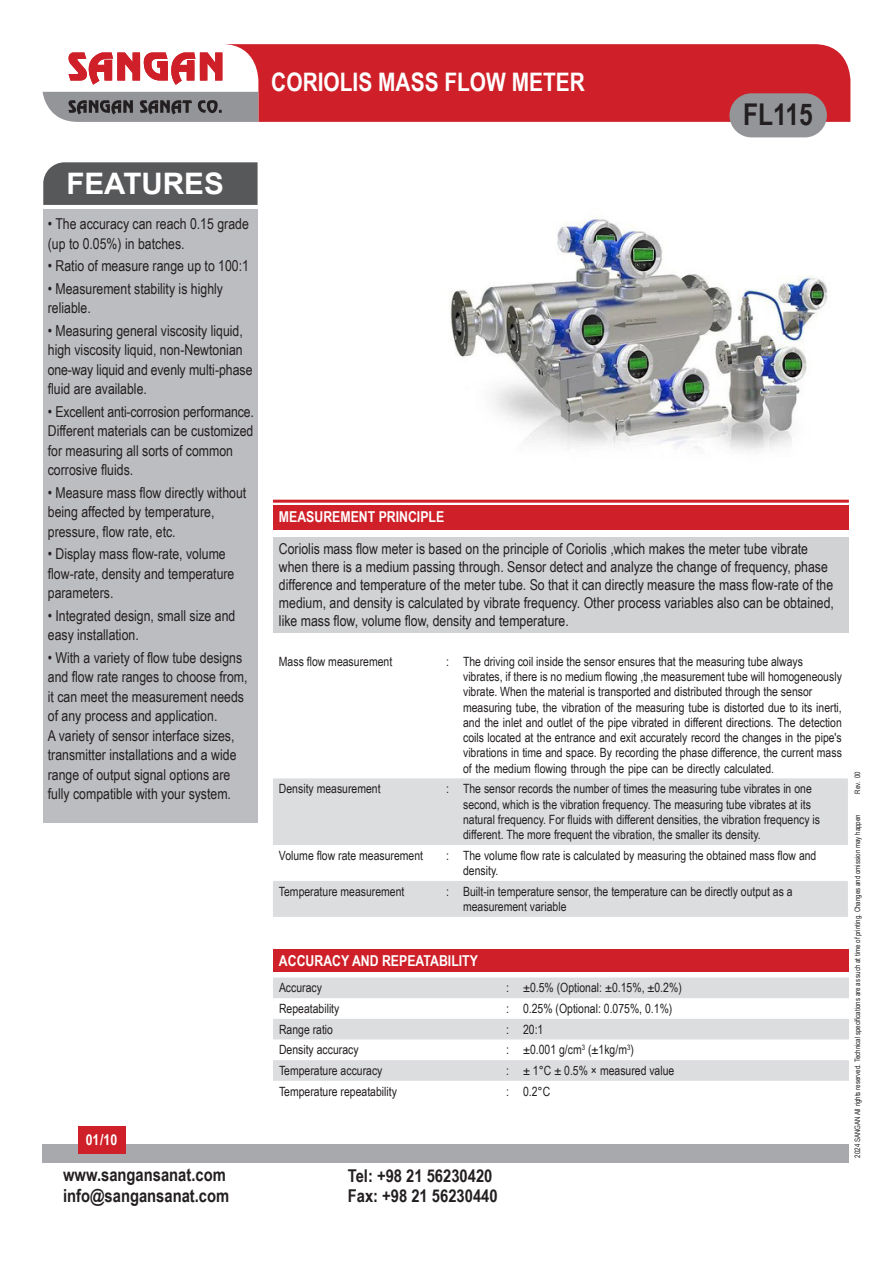
<style>
.page{position:relative;width:893px;height:1263px;background:#fff}
.page>*{position:absolute;margin:0;border:0;box-sizing:border-box;transform-origin:0 0}
.t1{font:700 30px "Arial Narrow";color:#231f20}
.t2{font:700 29.7px "Arial";color:#fff}
.t3{font:700 25.5px "Arial Narrow";color:#fff}
.t4{font:700 18px/21px "Arial Narrow";color:#231f20}
.t5{font:700 17.7px/19.5px "Arial Narrow";color:#231f20}
.t6{font:15px/19.5px "Arial Narrow";color:#231f20}
.t7{font:700 15px "Arial Narrow";color:#fff}
.t8{font:12.75px/15.3px "Arial Narrow";color:#231f20}
.t9{font:7.5px "Arial Narrow";color:#231f20}
</style>
<div class="page">
<div style="left:222px;top:44px;width:628px;height:78px;background:#cf2029"></div>
<svg style="left:68px;top:52px;width:154px;height:33px"></svg>
<div style="left:729px;top:93px;width:98px;height:44px;background:#939598;border-radius:22px"></div>
<div style="left:43px;top:1144px;width:806px;height:18px;background:#a8a9ad"></div>
<svg style="left:43px;top:92px;width:215px;height:30px"></svg>
<div style="left:78px;top:1127px;width:48px;height:27px;background:#cf2029"></div>
<div style="left:43px;top:209px;width:215px;height:614px;background:#bcbdc0"></div>
<div style="left:43px;top:162px;width:215px;height:43px;background:#57585a"></div>
<img style="left:449px;top:216px;width:379px;height:235px">
<div style="left:273px;top:505px;width:576px;height:25px;background:#cf2029"></div>
<div style="left:273px;top:537px;width:576px;height:95px;background:#d1d2d4"></div>
<svg style="left:273px;top:778px;width:575px;height:139px;fill:#dcdddf"></svg>
<div style="left:273px;top:949px;width:576px;height:22px;background:#cf2029"></div>
<svg style="left:273px;top:977px;width:576px;height:104px;fill:#dcdddf"></svg>
<hr style="left:273px;top:500px;width:576px;height:3px;background:#cf2029">
<h2 class="t2" style="left:66px;top:162px;width:159px">FEATURES</h2>
<p class="t6" style="left:48px;top:214px;width:203px">• The accuracy can reach 0.15 grade (up to 0.05%) in batches.</p>
<p class="t6" style="left:48px;top:256px;width:203px">• Ratio of measure range up to 100:1</p>
<p class="t6" style="left:48px;top:278px;width:177px">• Measurement stability is highly reliable.</p>
<p class="t6" style="left:48px;top:320px;width:206px">• Measuring general viscosity liquid, high viscosity liquid, non-Newtonian one-way liquid and evenly multi-phase fluid are available.</p>
<p class="t6" style="left:48px;top:401px;width:208px">• Excellent anti-corrosion performance.<br>Different materials can be customized for measuring all sorts of common corrosive fluids.</p>
<p class="t6" style="left:48px;top:482px;width:200px">• Measure mass flow directly without being affected by temperature, pressure, flow rate, etc.</p>
<p class="t6" style="left:48px;top:544px;width:188px">• Display mass flow-rate, volume flow-rate, density and temperature parameters.</p>
<p class="t6" style="left:48px;top:605px;width:189px">• Integrated design, small size and easy installation.</p>
<p class="t6" style="left:48px;top:647px;width:201px">• With a variety of flow tube designs and flow rate ranges to choose from, it can meet the measurement needs of any process and application.<br>A variety of sensor interface sizes, transmitter installations and a wide range of output signal options are fully compatible with your system.</p>
<p class="t7" style="left:86px;top:1128px;width:33px">01/10</p>
<h3 class="t4" style="left:63px;top:1163px;width:168px">www.sangansanat.com info@sangansanat.com</h3>
<h3 class="t3" style="left:271px;top:63px;width:315px">CORIOLIS MASS FLOW METER</h3>
<h1 class="t1" style="left:743px;top:92px;width:71px">FL115</h1>
<p class="t7" style="left:279px;top:505px;width:167px">MEASUREMENT PRINCIPLE</p>
<p class="t6" style="left:279px;top:539px;width:557px;line-height:18px">Coriolis mass flow meter is based on the principle of Coriolis ,which makes the meter tube vibrate when there is a medium passing through. Sensor detect and analyze the change of frequency, phase difference and temperature of the meter tube. So that it can directly measure the mass flow-rate of the medium, and density is calculated by vibrate frequency. Other process variables also can be obtained, like mass flow, volume flow, density and temperature.</p>
<p class="t8" style="left:279px;top:653px;width:115px">Mass flow measurement</p>
<p class="t8" style="left:446px;top:653px;width:4px">:</p>
<p class="t8" style="left:463px;top:653px;width:341px">The driving coil inside the sensor ensures that the measuring tube always</p>
<p class="t8" style="left:463px;top:668px;width:380px">vibrates, if there is no medium flowing ,the measurement tube will homogeneously vibrate. When the material is transported and distributed through the sensor</p>
<p class="t8" style="left:463px;top:699px;width:380px;text-align:justify">measuring tube, the vibration of the measuring tube is distorted due to its inerti, and the inlet and outlet of the pipe vibrated in different directions. The detection coils located at the entrance and exit accurately record the changes in the pipe's vibrations in time and space. By recording the phase difference, the current mass of the medium flowing through the pipe can be directly calculated.</p>
<p class="t8" style="left:279px;top:781px;width:103px">Density measurement</p>
<p class="t8" style="left:446px;top:781px;width:4px">:</p>
<p class="t8" style="left:463px;top:781px;width:350px">The sensor records the number of times the measuring tube vibrates in one</p>
<p class="t8" style="left:463px;top:796px;width:349px">second, which is the vibration frequency. The measuring tube vibrates at its</p>
<p class="t8" style="left:463px;top:811px;width:359px">natural frequency. For fluids with different densities, the vibration frequency is</p>
<p class="t8" style="left:463px;top:827px;width:299px">different. The more frequent the vibration, the smaller its density.</p>
<p class="t8" style="left:279px;top:847px;width:146px">Volume flow rate measurement</p>
<p class="t8" style="left:446px;top:847px;width:4px">:</p>
<p class="t8" style="left:463px;top:847px;width:355px">The volume flow rate is calculated by measuring the obtained mass flow and</p>
<p class="t8" style="left:463px;top:863px;width:37px">density.</p>
<p class="t8" style="left:279px;top:883px;width:127px">Temperature measurement</p>
<p class="t8" style="left:446px;top:883px;width:4px">:</p>
<p class="t8" style="left:463px;top:883px;width:331px">Built-in temperature sensor, the temperature can be directly output as a</p>
<p class="t8" style="left:463px;top:898px;width:105px">measurement variable</p>
<p class="t7" style="left:279px;top:949px;width:201px">ACCURACY AND REPEATABILITY</p>
<p class="t8" style="left:279px;top:980px;width:44px">Accuracy</p>
<p class="t8" style="left:506px;top:980px;width:4px">:</p>
<p class="t8" style="left:523px;top:980px;width:160px">±0.5% (Optional: ±0.15%, ±0.2%)</p>
<p class="t8" style="left:279px;top:1000px;width:62px">Repeatability</p>
<p class="t8" style="left:506px;top:1000px;width:4px">:</p>
<p class="t8" style="left:523px;top:1000px;width:151px">0.25% (Optional: 0.075%, 0.1%)</p>
<p class="t8" style="left:279px;top:1021px;width:56px">Range ratio</p>
<p class="t8" style="left:506px;top:1021px;width:4px">:</p>
<p class="t8" style="left:523px;top:1021px;width:22px">20:1</p>
<p class="t8" style="left:279px;top:1042px;width:81px">Density accuracy</p>
<p class="t8" style="left:506px;top:1042px;width:4px">:</p>
<p class="t8" style="left:523px;top:1042px;width:112px">±0.001 g/cm<sup>3</sup> (±1kg/m<sup>3</sup>)</p>
<p class="t8" style="left:279px;top:1062px;width:105px">Temperature accuracy</p>
<p class="t8" style="left:506px;top:1062px;width:4px">:</p>
<p class="t8" style="left:523px;top:1062px;width:153px">± 1°C ± 0.5% × measured value</p>
<p class="t8" style="left:279px;top:1083px;width:119px">Temperature repeatability</p>
<p class="t8" style="left:506px;top:1083px;width:4px">:</p>
<p class="t8" style="left:523px;top:1083px;width:29px">0.2°C</p>
<h3 class="t5" style="left:348px;top:1165px;width:151px">Tel: +98 21 56230420<br>Fax: +98 21 56230440</h3>
<p class="t9" style="left:852px;top:794px;width:24px;rotate:-90deg">Rev. 00</p>
<p class="t9" style="left:852px;top:1158px;width:345px;rotate:-90deg">2024 SANGAN All rights reserved. Technical specifications are as such at time of printing. Changes and omission may happen</p>
</div>
